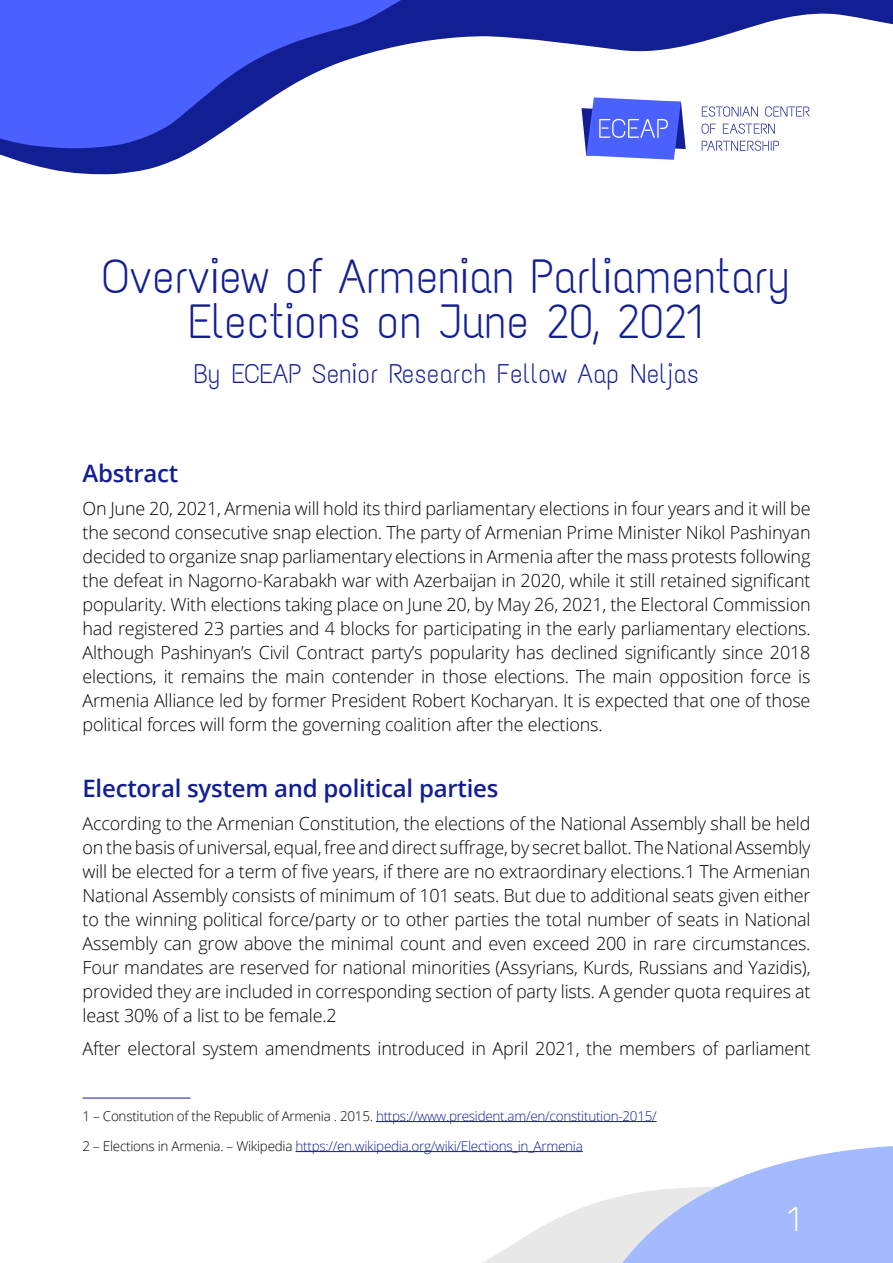
<style>
.page{position:relative;width:893px;height:1263px;background:#fff}
.page>*{position:absolute;margin:0;border:0;box-sizing:border-box;transform-origin:0 0}
.t1{font:48px/45px "Text Me One";letter-spacing:-.02em;color:#121f94;text-align:center}
.t2{font:34.5px "Text Me One";color:#fff}
.t3{font:27px "Text Me One";letter-spacing:-.01em;color:#121f94}
.t4{font:600 24px "Open Sans";letter-spacing:-.01em;color:#121f94}
.t5{font:300 18px/24px "Open Sans";letter-spacing:-.01em;color:#000;text-align:justify}
.t6{font:300 13.5px "Open Sans";letter-spacing:-.02em;color:#121e93}
.s1{color:#000}
</style>
<div class="page">
<svg style="left:0;top:0;width:893px;height:175px"></svg>
<svg style="left:0;top:0;width:457px;height:148px;fill:#4a61ff"></svg>
<hr style="left:82px;top:1098px;width:108px;height:1px;background:#121f94">
<hr style="left:376px;top:1121px;width:281px;height:1px;background:#121e93">
<hr style="left:295px;top:1151px;width:288px;height:1px;background:#121e93">
<svg style="left:301px;top:1146px;width:592px;height:117px"></svg>
<svg style="left:581px;top:97px;width:105px;height:63px"></svg>
<svg style="left:702px;top:106px;width:56px;height:11px"></svg>
<svg style="left:765px;top:106px;width:45px;height:11px"></svg>
<svg style="left:702px;top:124px;width:14px;height:10px"></svg>
<svg style="left:723px;top:124px;width:52px;height:10px"></svg>
<svg style="left:702px;top:141px;width:77px;height:10px"></svg>
<h1 class="t1" style="left:101px;top:254px;width:692px">Overview of Armenian Parliamentary<br>Elections on June 20, 2021</h1>
<h3 class="t3" style="left:194px;top:357px;width:507px">By ECEAP Senior Research Fellow Aap Neljas</h3>
<h3 class="t4" style="left:82px;top:457px;width:97px">Abstract</h3>
<p class="t5" style="left:82px;top:496px;width:730px">On June 20, 2021, Armenia will hold its third parliamentary elections in four years and it will be the second consecutive snap election. The party of Armenian Prime Minister Nikol Pashinyan decided to organize snap parliamentary elections in Armenia after the mass protests following the defeat in Nagorno-Karabakh war with Azerbaijan in 2020, while it still retained significant popularity. With elections taking place on June 20, by May 26, 2021, the Electoral Commission had registered 23 parties and 4 blocks for participating in the early parliamentary elections.<br>Although Pashinyan’s Civil Contract party’s popularity has declined significantly since 2018 elections, it remains the main contender in those elections. The main opposition force is Armenia Alliance led by former President Robert Kocharyan. It is expected that one of those political forces will form the governing coalition after the elections.</p>
<h3 class="t4" style="left:82px;top:772px;width:417px">Electoral system and political parties</h3>
<p class="t5" style="left:82px;top:811px;width:730px">According to the Armenian Constitution, the elections of the National Assembly shall be held on the basis of universal, equal, free and direct suffrage, by secret ballot. The National Assembly will be elected for a term of five years, if there are no extraordinary elections.1 The Armenian National Assembly consists of minimum of 101 seats. But due to additional seats given either to the winning political force/party or to other parties the total number of seats in National Assembly can grow above the minimal count and even exceed 200 in rare circumstances.<br>Four mandates are reserved for national minorities (Assyrians, Kurds, Russians and Yazidis), provided they are included in corresponding section of party lists. A gender quota requires at least 30% of a list to be female.2</p>
<p class="t5" style="left:82px;top:1036px;width:730px">After electoral system amendments introduced in April 2021, the members of parliament</p>
<p class="t6" style="left:82px;top:1106px;width:576px"><span class="s1">1 – Constitution of the Republic of Armenia . 2015.</span> https://www.president.am/en/constitution-2015/</p>
<p class="t6" style="left:82px;top:1136px;width:502px"><span class="s1">2 – Elections in Armenia. – Wikipedia</span> https://en.wikipedia.org/wiki/Elections_in_Armenia</p>
<h2 class="t2" style="left:788px;top:1198px;width:15px">1</h2>
</div>
